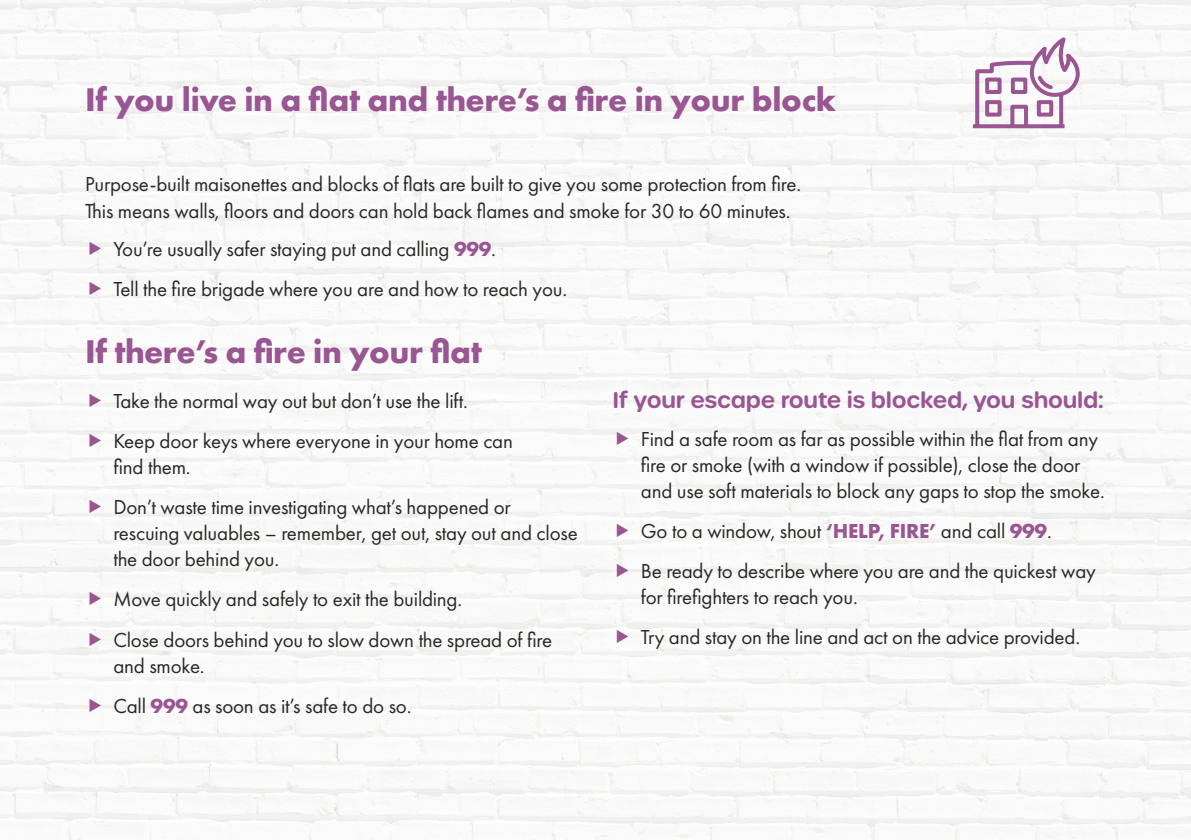
<style>
.page{position:relative;width:1191px;height:840px;background:#fff}
.page>*{position:absolute;margin:0;border:0;box-sizing:border-box;transform-origin:0 0}
.t1{font:700 34px "Futura PT";letter-spacing:-.01em;color:#9a5593}
.t2{font:600 22px "Urbane Rounded";letter-spacing:-.015em;color:#9a5593}
.t3{font:21px/40.2px "Futura PT";letter-spacing:-.01em;color:#282827}
.s1{font-weight:700;color:#9a5593}
</style>
<div class="page">
<img style="left:0;top:0;width:1191px;height:839px">
<svg style="left:969px;top:27px;width:113px;height:103px"></svg>
<svg style="left:90px;top:393px;width:11px;height:13px"></svg>
<svg style="left:90px;top:433px;width:11px;height:13px"></svg>
<svg style="left:90px;top:499px;width:11px;height:14px"></svg>
<svg style="left:90px;top:591px;width:11px;height:14px"></svg>
<svg style="left:90px;top:632px;width:11px;height:13px"></svg>
<svg style="left:90px;top:698px;width:11px;height:13px"></svg>
<svg style="left:90px;top:241px;width:11px;height:14px"></svg>
<svg style="left:90px;top:281px;width:11px;height:14px"></svg>
<svg style="left:617px;top:431px;width:11px;height:13px"></svg>
<svg style="left:617px;top:523px;width:11px;height:13px"></svg>
<svg style="left:617px;top:563px;width:11px;height:14px"></svg>
<svg style="left:617px;top:629px;width:11px;height:14px"></svg>
<h1 class="t1" style="left:85px;top:78px;width:753px">If you live in a flat and there’s a fire in your block</h1>
<p class="t3" style="left:85px;top:171px;width:717px;line-height:27px">Purpose-built maisonettes and blocks of flats are built to give you some protection from fire.<br>This means walls, floors and doors can hold back flames and smoke for 30 to 60 minutes.</p>
<p class="t3" style="left:113px;top:228px;width:455px">You’re usually safer staying put and calling <span class="s1">999</span>.<br>Tell the fire brigade where you are and how to reach you.</p>
<h1 class="t1" style="left:85px;top:329px;width:398px">If there’s a fire in your flat</h1>
<p class="t3" style="left:113px;top:380px;width:401px">Take the normal way out but don’t use the lift.<br>Keep door keys where everyone in your home can</p>
<p class="t3" style="left:113px;top:446px;width:399px">find them.<br>Don’t waste time investigating what’s happened or</p>
<p class="t3" style="left:113px;top:519px;width:466px;line-height:26px">rescuing valuables – remember, get out, stay out and close the door behind you.</p>
<p class="t3" style="left:113px;top:579px;width:440px">Move quickly and safely to exit the building.<br>Close doors behind you to slow down the spread of fire</p>
<p class="t3" style="left:113px;top:645px;width:299px">and smoke.<br>Call <span class="s1">999</span> as soon as it’s safe to do so.</p>
<p class="t2" style="left:612px;top:385px;width:492px">If your escape route is blocked, you should:</p>
<p class="t3" style="left:641px;top:425px;width:465px;line-height:26px">Find a safe room as far as possible within the flat from any fire or smoke (with a window if possible), close the door and use soft materials to block any gaps to stop the smoke.</p>
<p class="t3" style="left:641px;top:510px;width:456px">Go to a window, shout <span class="s1">‘HELP, FIRE’</span> and call <span class="s1">999</span>.<br>Be ready to describe where you are and the quickest way</p>
<p class="t3" style="left:641px;top:576px;width:441px">for firefighters to reach you.<br>Try and stay on the line and act on the advice provided.</p>
</div>
